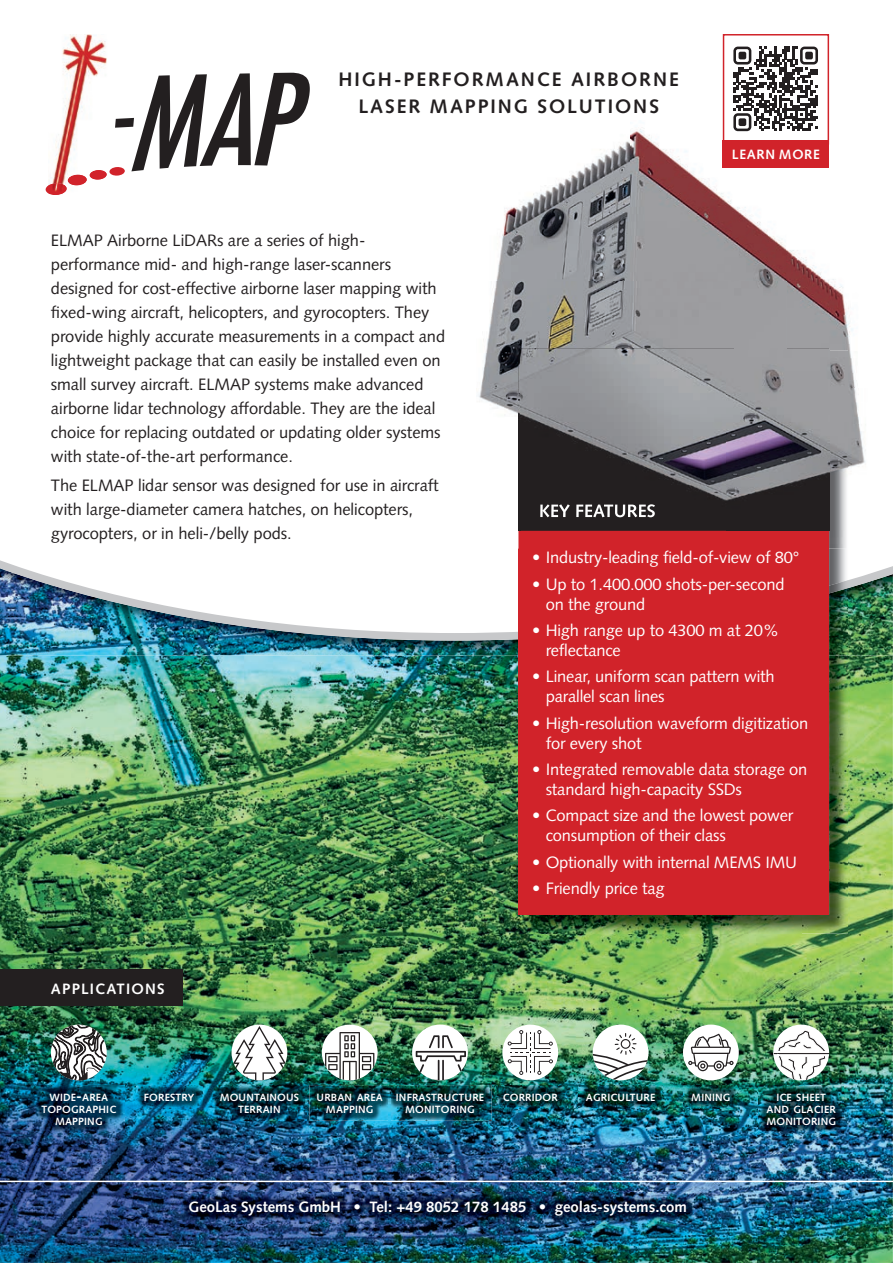
<style>
.page{position:relative;width:893px;height:1263px;background:#fff}
.page>*{position:absolute;margin:0;border:0;box-sizing:border-box;transform-origin:0 0}
.t1{font:700 19.5px/27px "Syntax";letter-spacing:.1em;color:#231f20;text-align:center}
.t2{font:16.5px/24px "Syntax LT Std";letter-spacing:-.005em;color:#231f20}
.t3{font:16.5px/19.8px "Syntax LT Std";letter-spacing:-.01em;color:#fff}
.t4{font:700 15px "Syntax";color:#fff}
.t5{font:700 15px "Syntax";letter-spacing:.08em;color:#fff}
.t6{font:700 13.5px "Syntax";letter-spacing:.05em;color:#fff}
.t7{font:700 10.5px/12px "Syntax";letter-spacing:.015em;color:#fff;text-align:center}
.s1{font-size:15px}
</style>
<div class="page">
<img style="left:0;top:656px;width:893px;height:607px">
<img style="left:0;top:640px;width:210px;height:16px">
<img style="left:848px;top:640px;width:45px;height:16px">
<img style="left:210px;top:640px;width:309px;height:16px">
<svg style="left:0;top:34px;width:893px;height:606px"></svg>
<img style="left:802px;top:656px;width:46px;height:277px">
<img style="left:521px;top:915px;width:281px;height:18px">
<img style="left:829px;top:593px;width:19px;height:63px">
<img style="left:829px;top:548px;width:19px;height:32px">
<img style="left:829px;top:580px;width:19px;height:13px">
<div style="left:519px;top:530px;width:310px;height:385px;background:#d1232a"></div>
<hr style="left:0;top:1180px;width:893px;height:2px;background:#fff">
<img style="left:33px;top:1085px;width:91px;height:47px">
<img style="left:212px;top:1085px;width:95px;height:36px">
<img style="left:137px;top:1085px;width:65px;height:23px">
<img style="left:309px;top:1085px;width:183px;height:36px">
<img style="left:389px;top:1085px;width:1px;height:36px">
<img style="left:495px;top:1085px;width:71px;height:23px">
<img style="left:579px;top:1085px;width:83px;height:23px">
<img style="left:684px;top:1085px;width:54px;height:23px">
<img style="left:759px;top:1085px;width:85px;height:47px">
<div style="left:0;top:969px;width:183px;height:37px;background:#231f20"></div>
<img style="left:181px;top:1193px;width:513px;height:30px">
<img style="left:476px;top:121px;width:310px;height:160px">
<img style="left:786px;top:121px;width:104px;height:267px">
<img style="left:476px;top:281px;width:258px;height:107px">
<div style="left:734px;top:281px;width:52px;height:67px;background:#9d9da0"></div>
<img style="left:476px;top:388px;width:43px;height:160px">
<img style="left:848px;top:388px;width:42px;height:160px">
<img style="left:829px;top:350px;width:19px;height:198px">
<img style="left:519px;top:530px;width:310px;height:1px">
<img style="left:519px;top:348px;width:310px;height:46px">
<img style="left:519px;top:394px;width:2px;height:136px">
<img style="left:521px;top:350px;width:308px;height:180px">
<img style="left:540px;top:504px;width:115px;height:13px">
<img style="left:51px;top:1024px;width:56px;height:56px">
<svg style="left:232px;top:1026px;width:55px;height:54px"></svg>
<svg style="left:322px;top:1024px;width:56px;height:56px"></svg>
<svg style="left:325px;top:1032px;width:49px;height:48px"></svg>
<div style="left:412px;top:1024px;width:56px;height:56px;background:#fff;border-radius:50%"></div>
<svg style="left:416px;top:1035px;width:50px;height:45px"></svg>
<div style="left:502px;top:1024px;width:56px;height:56px;background:#fff;border-radius:50%"></div>
<svg style="left:508px;top:1030px;width:45px;height:45px"></svg>
<div style="left:593px;top:1024px;width:55px;height:56px;background:#fff;border-radius:50%"></div>
<svg style="left:593px;top:1033px;width:55px;height:47px"></svg>
<div style="left:683px;top:1024px;width:56px;height:56px;background:#fff;border-radius:50%"></div>
<svg style="left:688px;top:1034px;width:46px;height:37px"></svg>
<svg style="left:773px;top:1024px;width:56px;height:56px"></svg>
<svg style="left:773px;top:1029px;width:56px;height:51px"></svg>
<div style="left:35px;top:28px;width:284px;height:188px;background:#fff"></div>
<svg style="left:115px;top:73px;width:195px;height:98px"></svg>
<div style="left:109px;top:167px;width:16px;height:9px;background:#d1232a;border-radius:50%"></div>
<img style="left:49px;top:34px;width:58px;height:152px">
<img style="left:48px;top:183px;width:19px;height:12px">
<img style="left:68px;top:175px;width:19px;height:10px">
<img style="left:90px;top:170px;width:17px;height:10px">
<div style="left:723px;top:35px;width:105px;height:109px;background:#fff"></div>
<div style="left:723px;top:34px;width:106px;height:111px;border:2px solid #d1232a"></div>
<svg style="left:733px;top:47px;width:85px;height:84px"></svg>
<div style="left:723px;top:141px;width:106px;height:27px;background:#d1232a"></div>
<svg style="left:51px;top:306px;width:8px;height:12px"></svg>
<p class="t1" style="left:339px;top:65px;width:342px">HIGH-PERFORMANCE AIRBORNE<br>LASER MAPPING SOLUTIONS</p>
<p class="t2" style="left:51px;top:229px;width:316px">ELMAP Airborne LiDARs are a series of high-</p>
<p class="t2" style="left:51px;top:253px;width:342px">performance mid- and high-range laser-scanners</p>
<p class="t2" style="left:51px;top:277px;width:387px">designed for cost-effective airborne laser mapping with</p>
<p class="t2" style="left:60px;top:301px;width:371px">xed-wing aircraft, helicopters, and gyrocopters. They</p>
<p class="t2" style="left:51px;top:325px;width:396px">provide highly accurate measurements in a compact and</p>
<p class="t2" style="left:51px;top:349px;width:391px">lightweight package that can easily be installed even on</p>
<p class="t2" style="left:51px;top:373px;width:374px">small survey aircraft. ELMAP systems make advanced</p>
<p class="t2" style="left:51px;top:397px;width:386px">airborne lidar technology affordable. They are the ideal</p>
<p class="t2" style="left:51px;top:421px;width:391px">choice for replacing outdated or updating older systems</p>
<p class="t2" style="left:51px;top:445px;width:244px">with state-of-the-art performance.</p>
<p class="t2" style="left:51px;top:473px;width:389px">The ELMAP lidar sensor was designed for use in aircraft with large-diameter camera hatches, on helicopters, gyrocopters, or in heli-/belly pods.</p>
<p class="t6" style="left:732px;top:147px;width:89px">LEARN MORE</p>
<p class="t5" style="left:51px;top:980px;width:115px">APPLICATIONS</p>
<p class="t3" style="left:532px;top:548px;width:269px">• Industry-leading field-of-view of 80°</p>
<p class="t3" style="left:546px;top:574px;width:240px;text-indent:-13px">• Up to 1.400.000 shots-per-second on the ground</p>
<p class="t3" style="left:546px;top:620px;width:235px;text-indent:-13px">• High range up to 4300 m at 20% reflectance</p>
<p class="t3" style="left:546px;top:667px;width:231px;text-indent:-13px">• Linear, uniform scan pattern with parallel scan lines</p>
<p class="t3" style="left:546px;top:713px;width:264px;text-indent:-13px">• High-resolution waveform digitization for every shot</p>
<p class="t3" style="left:546px;top:759px;width:263px;text-indent:-13px">• Integrated removable data storage on standard high-capacity SSDs</p>
<p class="t3" style="left:546px;top:806px;width:249px;text-indent:-13px">• Compact size and the lowest power consumption of their class</p>
<p class="t3" style="left:532px;top:852px;width:266px">• Optionally with internal MEMS IMU</p>
<p class="t3" style="left:532px;top:879px;width:134px">• Friendly price tag</p>
<p class="t7" style="left:41px;top:1091px;width:76px">WIDE<span class="s1">-</span>AREA<br>TOPOGRAPHIC<br>MAPPING</p>
<p class="t7" style="left:220px;top:1091px;width:81px">MOUNTAINOUS<br>TERRAIN</p>
<p class="t7" style="left:144px;top:1091px;width:52px">FORESTRY</p>
<p class="t7" style="left:317px;top:1091px;width:68px">URBAN AREA<br>MAPPING</p>
<p class="t7" style="left:396px;top:1091px;width:90px">INFRASTRUCTURE<br>MONITORING</p>
<p class="t7" style="left:503px;top:1091px;width:57px">CORRIDOR</p>
<p class="t7" style="left:586px;top:1091px;width:71px">AGRICULTURE</p>
<p class="t7" style="left:691px;top:1091px;width:41px">MINING</p>
<p class="t7" style="left:766px;top:1091px;width:71px">ICE SHEET<br>AND GLACIER<br>MONITORING</p>
<p class="t4" style="left:189px;top:1198px;width:500px">GeoLas Systems GmbH • Tel: +49 8052 178 1485 • geolas-systems.com</p>
</div>
